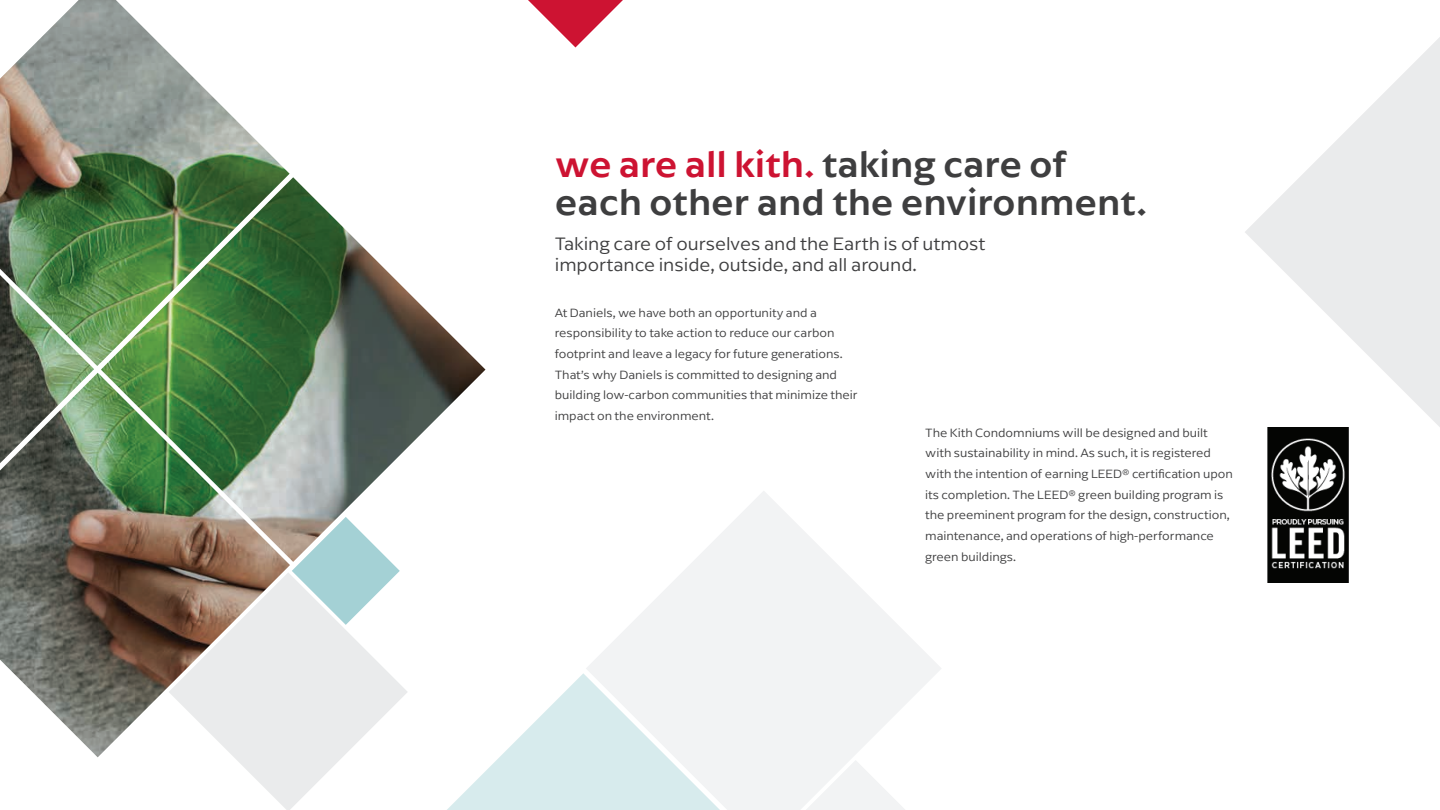
<style>
.page{position:relative;width:1440px;height:810px;background:#fff}
.page>*{position:absolute;margin:0;border:0;box-sizing:border-box;transform-origin:0 0}
.t1{font:500 37.5px/38.8px "Arpona Sans";color:#3e3e3f}
.t2{font:300 18.75px/21.2px "Arpona Sans";color:#3e3e3f}
.t3{font:300 12.5px/20.6px "Arpona Sans";color:#3e3e3f}
.s1{color:#cd1332}
</style>
<div class="page">
<svg style="left:1245px;top:37px;width:195px;height:390px;fill:#ededee"></svg>
<img style="left:101px;top:177px;width:384px;height:384px">
<img style="left:0;top:373px;width:290px;height:384px">
<img style="left:0;top:0;width:290px;height:366px">
<img style="left:0;top:275px;width:94px;height:188px">
<svg style="left:292px;top:517px;width:108px;height:55px"></svg>
<svg style="left:169px;top:572px;width:238px;height:238px;fill:#eaebec"></svg>
<svg style="left:528px;top:0;width:95px;height:48px"></svg>
<img style="left:1268px;top:427px;width:80px;height:155px">
<svg style="left:447px;top:673px;width:139px;height:137px"></svg>
<svg style="left:586px;top:491px;width:355px;height:319px;fill:#f2f3f4"></svg>
<p class="t1" style="left:555px;top:143px;width:594px"><span class="s1">we are all kith.</span> taking care of each other and the environment.</p>
<p class="t2" style="left:555px;top:233px;width:432px">Taking care of ourselves and the Earth is of utmost importance inside, outside, and all around.</p>
<p class="t3" style="left:555px;top:302px;width:304px">At Daniels, we have both an opportunity and a responsibility to take action to reduce our carbon footprint and leave a legacy for future generations.<br>That’s why Daniels is committed to designing and building low-carbon communities that minimize their impact on the environment.</p>
<p class="t3" style="left:925px;top:422px;width:309px">The Kith Condomniums will be designed and built with sustainability in mind. As such, it is registered with the intention of earning LEED® certification upon its completion. The LEED® green building program is the preeminent program for the design, construction, maintenance, and operations of high-performance green buildings.</p>
</div>
